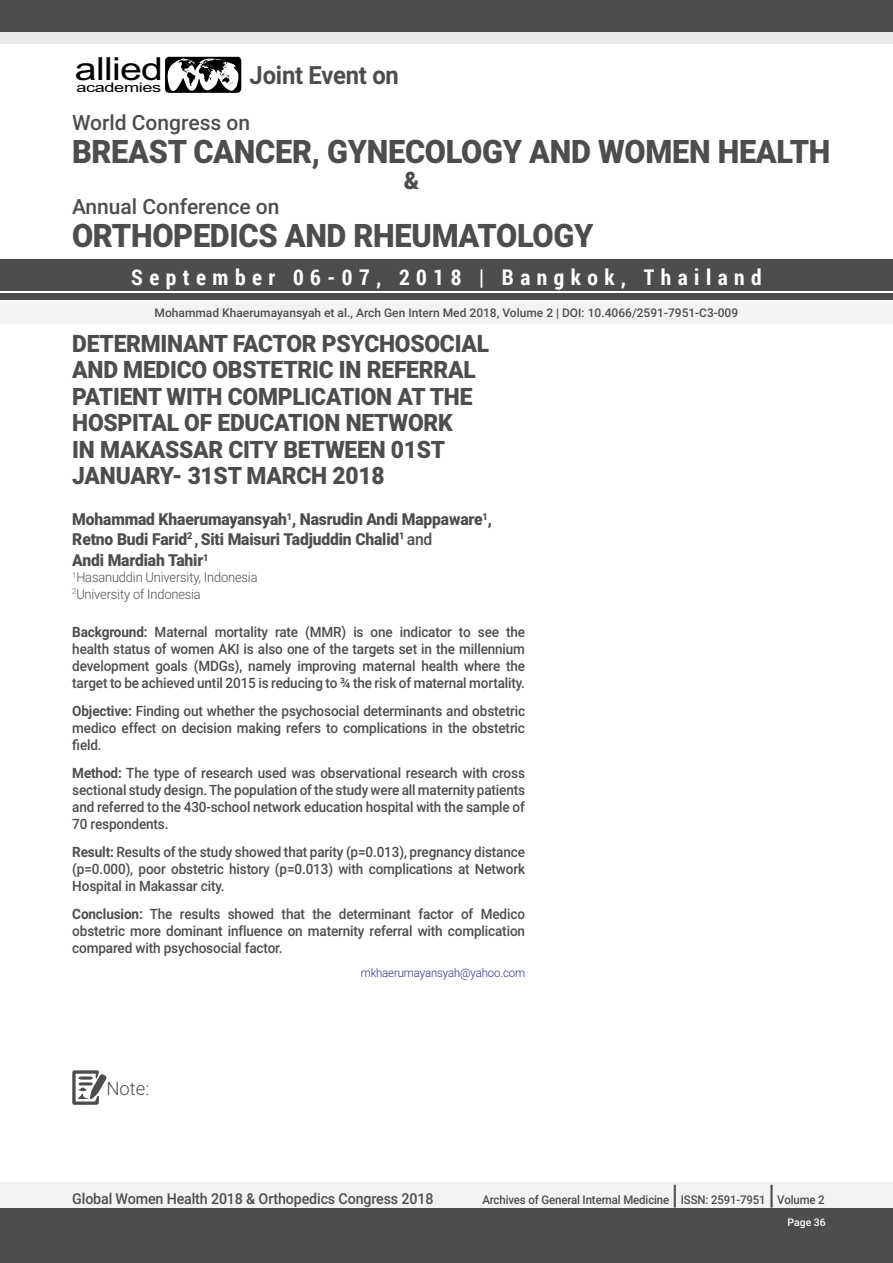
<style>
.page{position:relative;width:893px;height:1263px;background:#fff}
.page>*{position:absolute;margin:0;border:0;box-sizing:border-box;transform-origin:0 0}
.t1{font:900 32.4px "Roboto";letter-spacing:-.01em;color:#4d4d4f;scale:.95 1}
.t2{font:31.8px "Arial";letter-spacing:-.02em;color:#000;scale:1.24 1}
.t3{font:500 27px "Roboto";color:#4d4d4f;scale:.95 1}
.t4{font:700 25.05px "Roboto";letter-spacing:-.01em;color:#4d4d4f;scale:.95 1}
.t5{font:900 24.15px "Roboto";color:#4d4d4f;scale:.95 1}
.t6{font:900 24px/26.4px "Roboto";letter-spacing:-.01em;color:#4d4d4f;scale:.95 1}
.t7{font:700 21.6px "Roboto Condensed";letter-spacing:.3em;color:#fff}
.t8{font:500 21px "Roboto";color:#4d4d4f}
.t9{font:300 18.45px "Roboto";color:#4d4d4f}
.t10{font:900 16.5px/19.8px "Roboto";letter-spacing:-.01em;color:#4d4d4f;scale:.95 1}
.t11{font:500 15px "Roboto";letter-spacing:-.01em;color:#4d4d4f;scale:.95 1}
.t12{font:500 14.25px/17.1px "Roboto";letter-spacing:-.01em;color:#4d4d4f;text-align:justify;scale:.95 1}
.t13{font:300 13.5px/16.2px "Roboto";letter-spacing:-.01em;color:#4d4d4f;scale:.95 1}
.t14{font:13.35px "Arial";letter-spacing:-.02em;color:#000;scale:1.36 1}
.t15{font:500 12px "Roboto";color:#4d4d4f}
.t16{font:500 12px "Roboto";color:#4d4d4f;scale:.95 1}
.t17{font:300 12px "Roboto";letter-spacing:-.01em;color:#2e3092;scale:.95 1}
.t18{font:500 10.5px "Roboto";color:#fff}
.s1{font-weight:500}
.s2{font-weight:700}
</style>
<div class="page">
<div style="left:0;top:13px;width:893px;height:31px;background:#eaeaeb"></div>
<div style="left:0;top:1182px;width:893px;height:27px;background:#f3f3f4"></div>
<div style="left:0;top:1209px;width:893px;height:54px;background:#4d4d4f"></div>
<div style="left:0;top:259px;width:893px;height:31px;background:#4d4d4f"></div>
<div style="left:0;top:0;width:893px;height:31px;background:#4d4d4f"></div>
<div style="left:0;top:293px;width:893px;height:7px;background:#4d4d4f"></div>
<div style="left:0;top:302px;width:893px;height:21px;background:#f3f3f4"></div>
<svg style="left:72px;top:1070px;width:35px;height:35px"></svg>
<svg style="left:165px;top:57px;width:76px;height:36px"></svg>
<h2 class="t2" style="left:75px;top:48px;width:73px">allied</h2>
<p class="t14" style="left:76px;top:79px;width:64px">academies</p>
<h3 class="t4" style="left:250px;top:58px;width:159px">Joint Event on</h3>
<h3 class="t8" style="left:72px;top:108px;width:180px">World Congress on</h3>
<h1 class="t1" style="left:72px;top:129px;width:800px">BREAST CANCER, GYNECOLOGY AND WOMEN HEALTH</h1>
<h3 class="t8" style="left:72px;top:191px;width:209px">Annual Conference on</h3>
<h3 class="t5" style="left:404px;top:164px;width:18px">&amp;</h3>
<h1 class="t1" style="left:72px;top:212px;width:550px">ORTHOPEDICS AND RHEUMATOLOGY</h1>
<h3 class="t7" style="left:131px;top:262px;width:632px">September 06-07, 2018 | Bangkok, Thailand</h3>
<p class="t15" style="left:155px;top:304px;width:585px">Mohammad Khaerumayansyah et al., Arch Gen Intern Med 2018, Volume 2 | DOI: 10.4066/2591-7951-C3-009</p>
<h3 class="t6" style="left:72px;top:329px;width:440px">DETERMINANT FACTOR PSYCHOSOCIAL<br>AND MEDICO OBSTETRIC IN REFERRAL<br>PATIENT WITH COMPLICATION AT THE<br>HOSPITAL OF EDUCATION NETWORK<br>IN MAKASSAR CITY BETWEEN 01ST<br>JANUARY- 31ST MARCH 2018</h3>
<p class="t10" style="left:72px;top:509px;width:443px">Mohammad Khaerumayansyah<sup>1</sup>, Nasrudin Andi Mappaware<sup>1</sup>,<br>Retno Budi Farid<sup>2</sup> ,Siti Maisuri Tadjuddin Chalid<sup>1</sup> <span class="s1">and</span></p>
<p class="t10" style="left:72px;top:550px;width:145px">Andi Mardiah Tahir<sup>1</sup></p>
<p class="t13" style="left:72px;top:569px;width:197px"><sup>1</sup>Hasanuddin University, Indonesia<br><sup>2</sup>University of Indonesia</p>
<p class="t12" style="left:72px;top:623px;width:478px"><span class="s2">Background:</span> Maternal mortality rate (MMR) is one indicator to see the health status of women AKI is also one of the targets set in the millennium development goals (MDGs), namely improving maternal health where the target to be achieved until 2015 is reducing to ¾ the risk of maternal mortality.</p>
<p class="t12" style="left:72px;top:702px;width:478px"><span class="s2">Objective:</span> Finding out whether the psychosocial determinants and obstetric medico effect on decision making refers to complications in the obstetric field.</p>
<p class="t12" style="left:72px;top:764px;width:478px"><span class="s2">Method:</span> The type of research used was observational research with cross sectional study design. The population of the study were all maternity patients and referred to the 430-school network education hospital with the sample of 70 respondents.</p>
<p class="t12" style="left:72px;top:843px;width:478px"><span class="s2">Result:</span> Results of the study showed that parity (p=0.013), pregnancy distance (p=0.000), poor obstetric history (p=0.013) with complications at Network Hospital in Makassar city.</p>
<p class="t12" style="left:72px;top:905px;width:478px"><span class="s2">Conclusion:</span> The results showed that the determinant factor of Medico obstetric more dominant influence on maternity referral with complication compared with psychosocial factor.</p>
<p class="t17" style="left:361px;top:964px;width:175px">mkhaerumayansyah@yahoo.com</p>
<p class="t9" style="left:106px;top:1075px;width:44px">Note:</p>
<p class="t11" style="left:72px;top:1189px;width:382px">Global Women Health 2018 &amp; Orthopedics Congress 2018</p>
<p class="t16" style="left:482px;top:1192px;width:198px">Archives of General Internal Medicine</p>
<h3 class="t3" style="left:672px;top:1176px;width:8px">|</h3>
<p class="t16" style="left:681px;top:1192px;width:91px">ISSN: 2591-7951</p>
<h3 class="t3" style="left:768px;top:1176px;width:8px">|</h3>
<p class="t16" style="left:777px;top:1192px;width:51px">Volume 2</p>
<p class="t18" style="left:787px;top:1215px;width:40px">Page 36</p>
</div>
